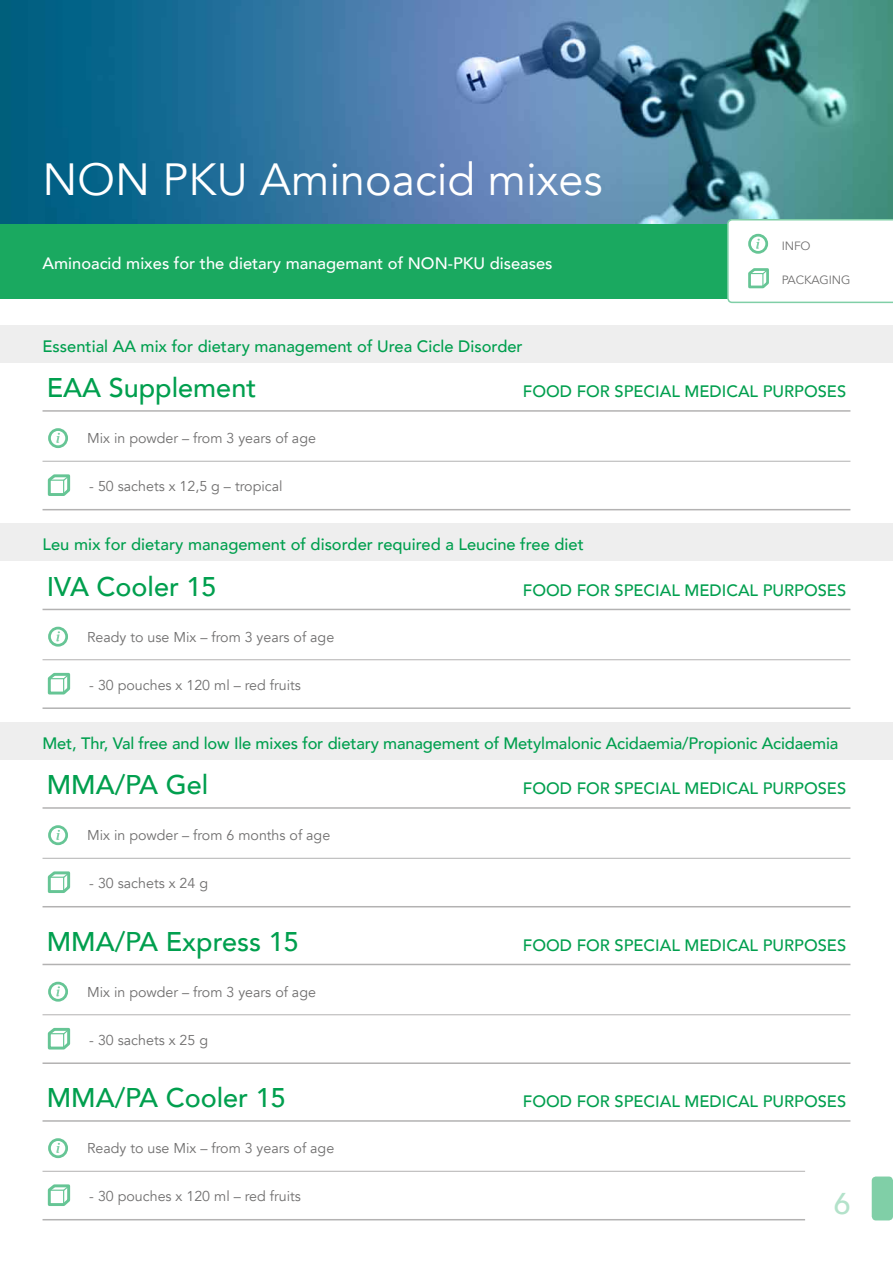
<style>
.page{position:relative;width:893px;height:1263px;background:#fff}
.page>*{position:absolute;margin:0;border:0;box-sizing:border-box;transform-origin:0 0}
.t1{font:45px "Avenir";color:#fff}
.t2{font:500 30px "Avenir";color:#b3e2ca}
.t3{font:500 27px "Avenir";color:#009f4e}
.t4{font:500 16.5px "Avenir";color:#009f4e}
.t5{font:500 16.5px "Avenir";color:#fff}
.t6{font:14.25px "Avenir";color:#706f6f}
.t7{font:12px "Avenir";letter-spacing:-.01em;color:#706f6f}
</style>
<div class="page">
<div style="left:872px;top:1176px;width:21px;height:44px;background:#80cfa7;border-radius:4px"></div>
<img style="left:0;top:0;width:893px;height:224px">
<div style="left:0;top:224px;width:872px;height:75px;background:#1aa960"></div>
<svg style="left:727px;top:219px;width:166px;height:84px"></svg>
<hr style="left:43px;top:509px;width:807px;height:1px;background:#b3b2b2">
<hr style="left:43px;top:461px;width:807px;height:1px;background:#b3b2b2">
<svg style="left:47px;top:474px;width:24px;height:22px"></svg>
<div style="left:0;top:325px;width:893px;height:38px;background:#eee"></div>
<hr style="left:43px;top:410px;width:807px;height:2px;background:#b3b2b2">
<div style="left:48px;top:428px;width:20px;height:20px;border:3px solid #66c595;border-radius:50%"></div>
<svg style="left:56px;top:433px;width:4px;height:10px"></svg>
<hr style="left:43px;top:707px;width:807px;height:2px;background:#b3b2b2">
<hr style="left:43px;top:659px;width:807px;height:1px;background:#b3b2b2">
<svg style="left:47px;top:672px;width:24px;height:23px"></svg>
<div style="left:0;top:523px;width:893px;height:38px;background:#eee"></div>
<hr style="left:43px;top:609px;width:807px;height:1px;background:#b3b2b2">
<svg style="left:49px;top:628px;width:18px;height:17px"></svg>
<div style="left:48px;top:627px;width:20px;height:20px;border:3px solid #66c595;border-radius:50%"></div>
<svg style="left:56px;top:631px;width:4px;height:10px"></svg>
<hr style="left:43px;top:906px;width:807px;height:1px;background:#b3b2b2">
<hr style="left:43px;top:858px;width:807px;height:1px;background:#b3b2b2">
<svg style="left:47px;top:871px;width:24px;height:22px"></svg>
<div style="left:0;top:722px;width:893px;height:38px;background:#eee"></div>
<hr style="left:43px;top:807px;width:807px;height:2px;background:#b3b2b2">
<div style="left:48px;top:825px;width:20px;height:20px;border:3px solid #66c595;border-radius:50%"></div>
<svg style="left:56px;top:830px;width:4px;height:10px"></svg>
<hr style="left:43px;top:1062px;width:807px;height:2px;background:#b3b2b2">
<hr style="left:43px;top:1014px;width:807px;height:1px;background:#b3b2b2">
<svg style="left:47px;top:1027px;width:24px;height:23px"></svg>
<hr style="left:43px;top:964px;width:807px;height:1px;background:#b3b2b2">
<svg style="left:49px;top:983px;width:18px;height:17px"></svg>
<div style="left:48px;top:982px;width:20px;height:20px;border:3px solid #66c595;border-radius:50%"></div>
<svg style="left:56px;top:986px;width:4px;height:10px"></svg>
<hr style="left:43px;top:1219px;width:762px;height:1px;background:#b3b2b2">
<hr style="left:43px;top:1171px;width:762px;height:1px;background:#b3b2b2">
<svg style="left:47px;top:1184px;width:24px;height:22px"></svg>
<hr style="left:43px;top:1120px;width:807px;height:2px;background:#b3b2b2">
<div style="left:48px;top:1138px;width:20px;height:20px;border:3px solid #66c595;border-radius:50%"></div>
<svg style="left:56px;top:1143px;width:4px;height:10px"></svg>
<h1 class="t1" style="left:43px;top:153px;width:562px">NON PKU Aminoacid mixes</h1>
<p class="t5" style="left:43px;top:249px;width:512px">Aminoacid mixes for the dietary managemant of NON-PKU diseases</p>
<p class="t7" style="left:782px;top:238px;width:30px">INFO</p>
<p class="t7" style="left:782px;top:273px;width:70px">PACKAGING</p>
<p class="t4" style="left:43px;top:332px;width:482px">Essential AA mix for dietary management of Urea Cicle Disorder</p>
<h3 class="t3" style="left:47px;top:365px;width:211px">EAA Supplement</h3>
<p class="t4" style="left:523px;top:377px;width:325px">FOOD FOR SPECIAL MEDICAL PURPOSES</p>
<p class="t6" style="left:87px;top:430px;width:230px">Mix in powder – from 3 years of age</p>
<p class="t6" style="left:89px;top:478px;width:195px">- 50 sachets x 12,5 g – tropical</p>
<p class="t4" style="left:43px;top:530px;width:543px">Leu mix for dietary management of disorder required a Leucine free diet</p>
<h3 class="t3" style="left:47px;top:563px;width:171px">IVA Cooler 15</h3>
<p class="t4" style="left:523px;top:576px;width:325px">FOOD FOR SPECIAL MEDICAL PURPOSES</p>
<p class="t6" style="left:87px;top:628px;width:249px">Ready to use Mix – from 3 years of age</p>
<p class="t6" style="left:89px;top:676px;width:213px">- 30 pouches x 120 ml – red fruits</p>
<p class="t4" style="left:43px;top:729px;width:797px">Met, Thr, Val free and low Ile mixes for dietary management of Metylmalonic Acidaemia/Propionic Acidaemia</p>
<h3 class="t3" style="left:47px;top:762px;width:163px">MMA/PA Gel</h3>
<p class="t4" style="left:523px;top:774px;width:325px">FOOD FOR SPECIAL MEDICAL PURPOSES</p>
<p class="t6" style="left:87px;top:827px;width:245px">Mix in powder – from 6 months of age</p>
<p class="t6" style="left:89px;top:875px;width:120px">- 30 sachets x 24 g</p>
<h3 class="t3" style="left:47px;top:918px;width:253px">MMA/PA Express 15</h3>
<p class="t4" style="left:523px;top:931px;width:325px">FOOD FOR SPECIAL MEDICAL PURPOSES</p>
<p class="t6" style="left:87px;top:983px;width:230px">Mix in powder – from 3 years of age</p>
<p class="t6" style="left:89px;top:1031px;width:120px">- 30 sachets x 25 g</p>
<h3 class="t3" style="left:47px;top:1075px;width:241px">MMA/PA Cooler 15</h3>
<p class="t4" style="left:523px;top:1087px;width:325px">FOOD FOR SPECIAL MEDICAL PURPOSES</p>
<p class="t6" style="left:87px;top:1140px;width:249px">Ready to use Mix – from 3 years of age</p>
<p class="t6" style="left:89px;top:1188px;width:213px">- 30 pouches x 120 ml – red fruits</p>
<h2 class="t2" style="left:834px;top:1177px;width:18px">6</h2>
</div>
